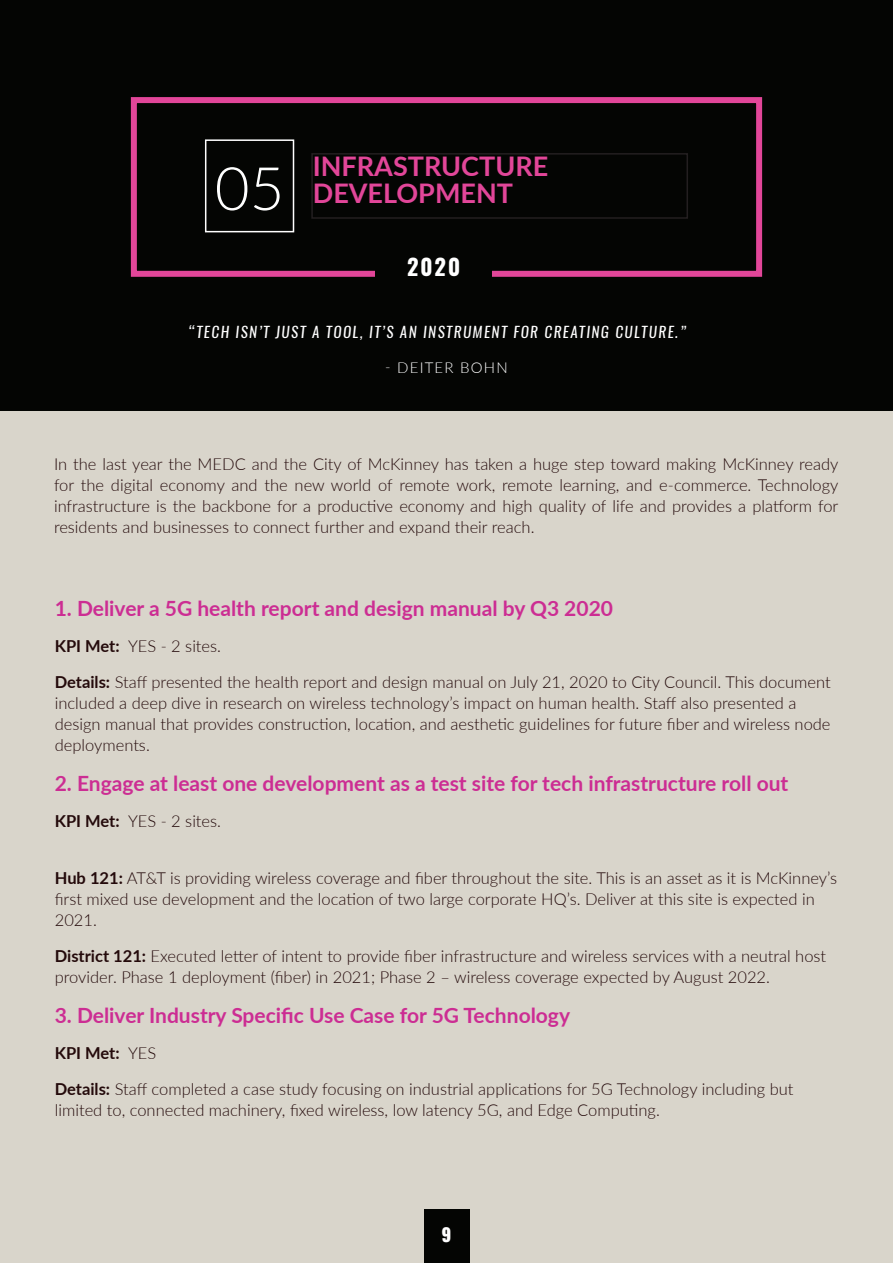
<style>
.page{position:relative;width:893px;height:1263px;background:#d9d5cb}
.page>*{position:absolute;margin:0;border:0;box-sizing:border-box;transform-origin:0 0}
.Callout_Numbers{font:300 60px "Lato";color:#fff}
.Body_Text_-_Align_Le{font:700 27px/27px "Lato";color:#e24699}
.Subhead_-_Align_Cent{font:700 22.5px "Oswald";color:#fff}
.Body_Text_-_Align_Le-2{font:700 21px "Lato";color:#cc2d93}
.t1{font:800 18px "Oswald";color:#fff}
.Body_Text_-_Align_Le-3{font:300 16.5px/21px "Lato";color:#240a0b}
.Body_Text_-_Align_Le-4{font:700 16.5px "Lato";letter-spacing:-.005em;color:#240a0b}
.Header_-_Align_Cente{font:italic 15px "Oswald";letter-spacing:.1em;color:#fff}
.Subhead_-_Align_Cent-2{font:300 15px "Lato";letter-spacing:.08em;color:#fff}
.s1{font-weight:700}
.s2{font-weight:300}
</style>
<div class="page">
<hr style="left:892px;top:0;width:1px;height:1263px;background:#040503">
<div style="left:0;top:0;width:893px;height:410px;background:#040503"></div>
<img style="left:892px;top:411px;width:1px;height:178px">
<div style="left:131px;top:97px;width:631px;height:180px;border:6px solid #e24699"></div>
<div style="left:311px;top:153px;width:377px;height:66px;border:2px solid #231f20"></div>
<div style="left:375px;top:251px;width:116px;height:49px;background:#040503"></div>
<div style="left:205px;top:139px;width:89px;height:93px;border:2px solid #fff"></div>
<div style="left:425px;top:1209px;width:45px;height:54px;background:#040503"></div>
<p class="Callout_Numbers" style="left:215px;top:147px;width:71px">05</p>
<p class="Body_Text_-_Align_Le" style="left:313px;top:152px;width:237px">INFRASTRUCTURE<br>DEVELOPMENT</p>
<p class="Subhead_-_Align_Cent" style="left:407px;top:251px;width:55px">2020</p>
<p class="Header_-_Align_Cente" style="left:188px;top:321px;width:500px">“TECH ISN’T JUST A TOOL, IT’S AN INSTRUMENT FOR CREATING CULTURE.”</p>
<p class="Subhead_-_Align_Cent-2" style="left:385px;top:357px;width:124px">- DEITER BOHN</p>
<p class="Body_Text_-_Align_Le-3" style="left:54px;top:453px;width:786px;text-align:justify">In the last year the MEDC and the City of McKinney has taken a huge step toward making McKinney ready for the digital economy and the new world of remote work, remote learning, and e-commerce. Technology infrastructure is the backbone for a productive economy and high quality of life and provides a platform for residents and businesses to connect further and expand their reach.</p>
<p class="Body_Text_-_Align_Le-2" style="left:55px;top:593px;width:560px">1. Deliver a 5G health report and design manual by Q3 2020</p>
<p class="Body_Text_-_Align_Le-3" style="left:55px;top:635px;width:168px"><span class="s1">KPI Met:</span> YES - 2 sites.</p>
<p class="Body_Text_-_Align_Le-3" style="left:55px;top:671px;width:777px"><span class="s1">Details:</span> Staff presented the health report and design manual on July 21, 2020 to City Council. This document included a deep dive in research on wireless technology’s impact on human health. Staff also presented a design manual that provides construction, location, and aesthetic guidelines for future fiber and wireless node deployments.</p>
<p class="Body_Text_-_Align_Le-2" style="left:55px;top:768px;width:735px">2. Engage at least one development as a test site for tech infrastructure roll out</p>
<p class="Body_Text_-_Align_Le-3" style="left:55px;top:810px;width:168px"><span class="s1">KPI Met:</span> YES - 2 sites.</p>
<p class="Body_Text_-_Align_Le-3" style="left:55px;top:867px;width:784px"><span class="s1">Hub 121:</span> AT&amp;T is providing wireless coverage and fiber throughout the site. This is an asset as it is McKinney’s first mixed use development and the location of two large corporate HQ’s. Deliver at this site is expected in<br>2021.</p>
<p class="Body_Text_-_Align_Le-3" style="left:55px;top:945px;width:773px"><span class="s1">District 121:</span> Executed letter of intent to provide fiber infrastructure and wireless services with a neutral host provider. Phase 1 deployment (fiber) in 2021; Phase 2 – wireless coverage expected by August 2022.</p>
<p class="Body_Text_-_Align_Le-2" style="left:55px;top:1000px;width:517px">3. Deliver Industry Specific Use Case for 5G Technology</p>
<p class="Body_Text_-_Align_Le-4" style="left:55px;top:1041px;width:103px">KPI Met: <span class="s2">YES</span></p>
<p class="Body_Text_-_Align_Le-3" style="left:55px;top:1078px;width:740px"><span class="s1">Details:</span> Staff completed a case study focusing on industrial applications for 5G Technology including but limited to, connected machinery, fixed wireless, low latency 5G, and Edge Computing.</p>
<p class="t1" style="left:442px;top:1222px;width:11px">9</p>
</div>
